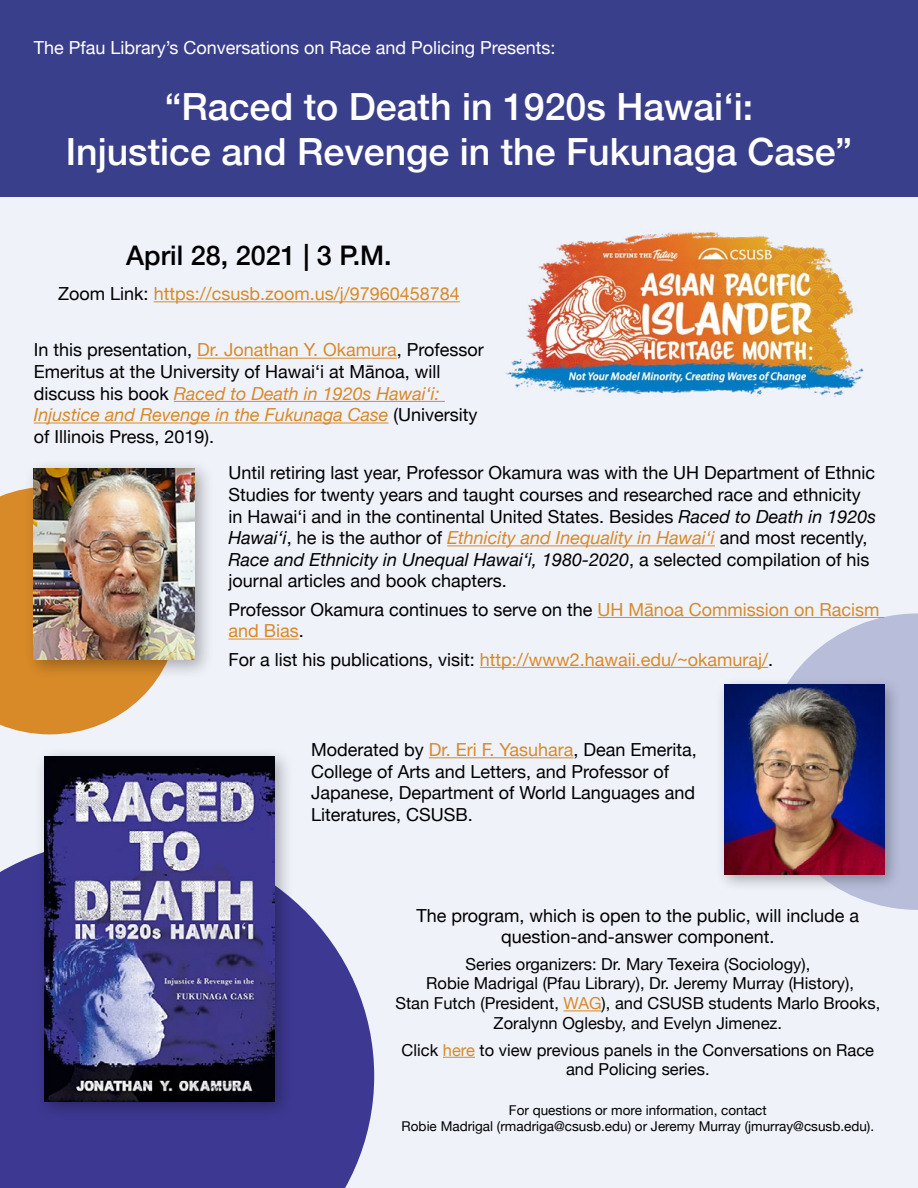
<style>
.page{position:relative;width:918px;height:1188px;background:#f0f2fa}
.page>*{position:absolute;margin:0;border:0;box-sizing:border-box;transform-origin:0 0}
.t1{font:500 37.5px/45px "Helvetica Neue";color:#fff;text-align:center}
.t2{font:500 27px "Helvetica Neue";color:#000}
.t3{font:18px/21.6px "Helvetica Neue";color:#000}
.t4{font:18px "Helvetica Neue";color:#d88a28}
.t5{font:18px "Helvetica Neue";color:#fff}
.t6{font:16.5px/19.8px "Helvetica Neue";color:#000;text-align:center}
.t7{font:13.5px/16.2px "Helvetica Neue";color:#000;text-align:center}
.s1{color:#000}
.s2{color:#d88a28}
.s3{font-style:italic;color:#d88a28}
.s4{font-style:italic}
</style>
<div class="page">
<div style="left:0;top:0;width:918px;height:196px;background:#3a3f8b"></div>
<svg style="left:0;top:855px;width:374px;height:333px;fill:#3d3892"></svg>
<svg style="left:0;top:489px;width:157px;height:245px;background:#db9947"></svg>
<svg style="left:764px;top:613px;width:154px;height:297px;fill:#b8beda"></svg>
<img style="left:505px;top:232px;width:359px;height:165px">
<div style="left:34px;top:746px;width:261px;height:375px;background:#000;opacity:.3"></div>
<img style="left:44px;top:756px;width:231px;height:345px">
<hr style="left:429px;top:757px;width:144px;height:1px;background:#d88a28">
<hr style="left:197px;top:358px;width:200px;height:1px;background:#d88a28">
<hr style="left:174px;top:401px;width:271px;height:1px;background:#d88a28">
<hr style="left:34px;top:423px;width:354px;height:1px;background:#d88a28">
<div style="left:716px;top:676px;width:186px;height:217px;background:#000;opacity:.3"></div>
<img style="left:724px;top:685px;width:160px;height:190px">
<hr style="left:154px;top:301px;width:306px;height:1px;background:#d88a28">
<hr style="left:564px;top:1011px;width:38px;height:1px;background:#d88a28">
<hr style="left:443px;top:1057px;width:32px;height:1px;background:#d88a28">
<div style="left:24px;top:458px;width:190px;height:222px;background:#000;opacity:.3"></div>
<img style="left:34px;top:468px;width:161px;height:192px">
<hr style="left:447px;top:545px;width:268px;height:1px;background:#d88a28">
<hr style="left:598px;top:617px;width:286px;height:1px;background:#d88a28">
<hr style="left:228px;top:639px;width:71px;height:1px;background:#d88a28">
<hr style="left:480px;top:667px;width:288px;height:1px;background:#d88a28">
<p class="t5" style="left:34px;top:34px;width:523px">The Pfau Library’s Conversations on Race and Policing Presents:</p>
<h1 class="t1" style="left:66px;top:81px;width:788px">“Raced to Death in 1920s Hawai‘i:<br>Injustice and Revenge in the Fukunaga Case”</h1>
<h2 class="t2" style="left:126px;top:234px;width:267px">April 28, 2021 | 3 P.M.</h2>
<p class="t4" style="left:58px;top:281px;width:403px"><span class="s1">Zoom Link:</span> https://csusb.zoom.us/j/97960458784</p>
<p class="t3" style="left:34px;top:340px;width:451px">In this presentation, <span class="s2">Dr. Jonathan Y. Okamura</span>, Professor Emeritus at the University of Hawai‘i at Mānoa, will discuss his book <span class="s3">Raced to Death in 1920s Hawai‘i:<br>Injustice and Revenge in the Fukunaga Case</span> (University of Illinois Press, 2019).</p>
<p class="t3" style="left:228px;top:463px;width:649px">Until retiring last year, Professor Okamura was with the UH Department of Ethnic Studies for twenty years and taught courses and researched race and ethnicity in Hawai‘i and in the continental United States. Besides <span class="s4">Raced to Death in 1920s Hawai‘i</span>, he is the author of <span class="s3">Ethnicity and Inequality in Hawai‘i</span> and most recently, <span class="s4">Race and Ethnicity in Unequal Hawai‘i, 1980-2020</span>, a selected compilation of his journal articles and book chapters.</p>
<p class="t3" style="left:228px;top:599px;width:653px">Professor Okamura continues to serve on the <span class="s2">UH Mānoa Commission on Racism and Bias</span>.</p>
<p class="t4" style="left:228px;top:646px;width:546px"><span class="s1">For a list his publications, visit:</span> http://www2.hawaii.edu/~okamuraj/<span class="s1">.</span></p>
<p class="t3" style="left:311px;top:740px;width:387px">Moderated by <span class="s2">Dr. Eri F. Yasuhara</span>, Dean Emerita, College of Arts and Letters, and Professor of Japanese, Department of World Languages and Literatures, CSUSB.</p>
<p class="t3" style="left:417px;top:905px;width:444px;text-align:center">The program, which is open to the public, will include a question-and-answer component.</p>
<p class="t6" style="left:395px;top:955px;width:486px">Series organizers: Dr. Mary Texeira (Sociology),<br>Robie Madrigal (Pfau Library), Dr. Jeremy Murray (History),<br>Stan Futch (President, <span class="s2">WAG</span>), and CSUSB students Marlo Brooks, Zoralynn Oglesby, and Evelyn Jimenez.</p>
<p class="t6" style="left:402px;top:1041px;width:474px">Click <span class="s2">here</span> to view previous panels in the Conversations on Race and Policing series.</p>
<p class="t7" style="left:402px;top:1102px;width:474px">For questions or more information, contact<br>Robie Madrigal (rmadriga@csusb.edu) or Jeremy Murray (jmurray@csusb.edu).</p>
</div>
